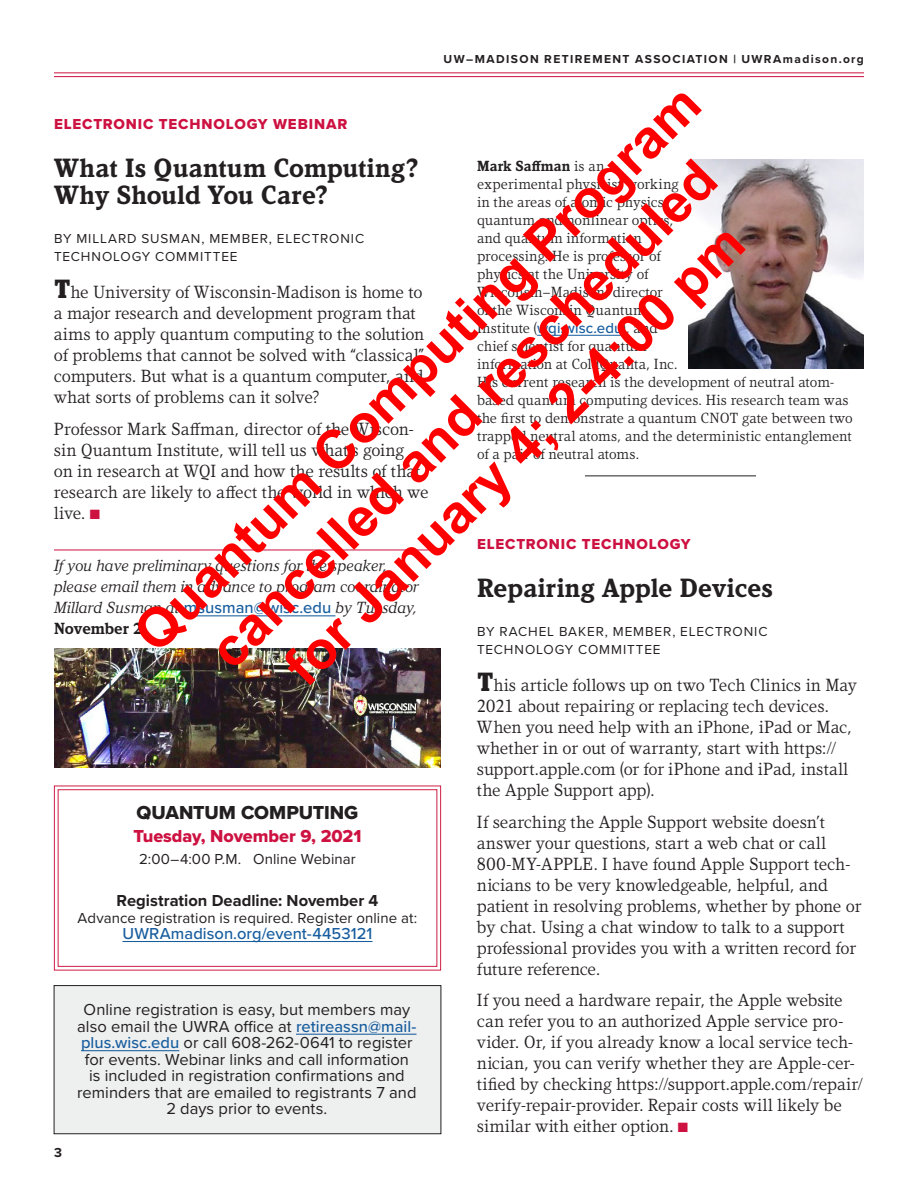
<style>
.page{position:relative;width:918px;height:1188px;background:#fff}
.page>*{position:absolute;margin:0;border:0;box-sizing:border-box;transform-origin:0 0}
.t1{font:700 54px/64.8px "Arial";color:#f00;text-align:center}
.HED3-KandalBold-18-1{font:700 27px/27px "Kandal";letter-spacing:.005em;color:#231f20}
.t2{font:19.5px "Proxima Nova Extrabld";letter-spacing:-.005em;color:#231f20}
.TEXTPLUS-Kandal-Book{font:18px/21px "Kandal";letter-spacing:-.005em;color:#231f20}
.t3{font:18px "Proxima Nova Extrabld";color:#cd1141}
.t4{font:16.5px/16.5px "Proxima Nova";letter-spacing:.005em;color:#231f20;text-align:center}
.FOLLOW-KandalBookIta{font:italic 16.5px/21px "Kandal";color:#231f20}
.TEXT-KandalBook-12-1{font:700 16.5px "Proxima Nova";color:#231f20}
.hyperlink_style{font:500 16.5px "Proxima Nova";letter-spacing:.005em;color:#175d9e}
.CAPTION-KandalBold-1{font:15px/18px "Kandal";letter-spacing:.005em;color:#231f20}
.t5{font:15px "Proxima Nova";letter-spacing:.005em;color:#231f20}
.KICKER-ProximaBlk-Re{font:15px "Proxima Nova Extrabld";letter-spacing:.06em;color:#cd1141}
.BYLINE-ProximaReg-9{font:13.5px/18px "Proxima Nova";letter-spacing:.065em;color:#231f20}
.t6{font:700 13.5px "Proxima Nova";color:#231f20}
.t7{font:700 12px "Proxima Nova";letter-spacing:.115em;color:#231f20}
.s1{font-weight:900;font-size:27px}
.s2{color:#cd1141}
.s3{font-weight:700}
.s4{font-family:"Proxima Nova";font-weight:500;color:#175d9e}
.s5{font-family:"Proxima Nova";font-weight:500;font-style:normal;color:#175d9e}
.s6{font-weight:700;font-style:normal}
.s7{font-weight:500;color:#175d9e}
</style>
<div class="page">
<hr style="left:54px;top:72px;width:810px;height:1px;background:#cd1141">
<hr style="left:54px;top:76px;width:810px;height:1px;background:#cd1141">
<hr style="left:54px;top:550px;width:387px;height:1px;background:#cd1141">
<hr style="left:184px;top:615px;width:151px;height:1px;background:#175d9e">
<hr style="left:537px;top:335px;width:86px;height:1px;background:#175d9e">
<hr style="left:585px;top:476px;width:171px;height:1px;background:#231f20">
<img style="left:688px;top:159px;width:176px;height:210px">
<svg style="left:54px;top:785px;width:387px;height:186px"></svg>
<div style="left:58px;top:789px;width:379px;height:178px;border:1px solid #cf1e45"></div>
<div style="left:54px;top:985px;width:387px;height:149px;background:#eeefef"></div>
<img style="left:54px;top:648px;width:387px;height:120px">
<p class="t7" style="left:444px;top:51px;width:422px">UW–MADISON RETIREMENT ASSOCIATION | UWRAmadison.org</p>
<h1 class="t1" style="left:121px;top:619px;width:775px;rotate:-45deg">Quantum Computing Program cancelled and rescheduled for January 4; 2-4:00 pm</h1>
<p class="KICKER-ProximaBlk-Re" style="left:54px;top:113px;width:295px">ELECTRONIC TECHNOLOGY WEBINAR</p>
<p class="HED3-KandalBold-18-1" style="left:54px;top:154px;width:366px">What Is Quantum Computing?<br>Why Should You Care?</p>
<p class="BYLINE-ProximaReg-9" style="left:54px;top:229px;width:312px">BY MILLARD SUSMAN, MEMBER, ELECTRONIC<br>TECHNOLOGY COMMITTEE</p>
<p class="TEXTPLUS-Kandal-Book" style="left:54px;top:282px;width:372px"><span class="s1">T</span>he University of Wisconsin-Madison is home to a major research and development program that aims to apply quantum computing to the solution of problems that cannot be solved with “classical” computers. But what is a quantum computer, and what sorts of problems can it solve?</p>
<p class="TEXTPLUS-Kandal-Book" style="left:54px;top:418px;width:376px">Professor Mark Saffman, director of the Wiscon&shy;sin Quantum Institute, will tell us what’s going<br>on in research at WQI and how the results of that research are likely to affect the world in which we live. <span class="s2">■</span></p>
<p class="CAPTION-KandalBold-1" style="left:477px;top:157px;width:377px"><span class="s3">Mark Saffman</span> is an<br>experimental physicist working<br>in the areas of atomic physics,<br>quantum and nonlinear optics,<br>and quantum information<br>processing. He is professor of<br>physics at the University of<br>Wisconsin–Madison, director<br>of the Wisconsin Quantum<br>Institute (<span class="s4">wqi.wisc.edu</span>), and<br>chief scientist for quantum<br>information at ColdQuanta, Inc.<br>His current research is the development of neutral atom&shy;based quantum computing devices. His research team was the first to demonstrate a quantum CNOT gate between two trapped neutral atoms, and the deterministic entanglement of a pair of neutral atoms.</p>
<p class="KICKER-ProximaBlk-Re" style="left:477px;top:533px;width:215px">ELECTRONIC TECHNOLOGY</p>
<p class="HED3-KandalBold-18-1" style="left:477px;top:574px;width:298px">Repairing Apple Devices</p>
<p class="BYLINE-ProximaReg-9" style="left:477px;top:622px;width:292px">BY RACHEL BAKER, MEMBER, ELECTRONIC<br>TECHNOLOGY COMMITTEE</p>
<p class="TEXTPLUS-Kandal-Book" style="left:477px;top:675px;width:382px"><span class="s1">T</span>his article follows up on two Tech Clinics in May 2021 about repairing or replacing tech devices.<br>When you need help with an iPhone, iPad or Mac, whether in or out of warranty, start with https:// support.apple.com (or for iPhone and iPad, install the Apple Support app).</p>
<p class="TEXTPLUS-Kandal-Book" style="left:477px;top:811px;width:386px">If searching the Apple Support website doesn’t answer your questions, start a web chat or call 800-MY-APPLE. I have found Apple Support tech&shy;nicians to be very knowledgeable, helpful, and patient in resolving problems, whether by phone or by chat. Using a chat window to talk to a support professional provides you with a written record for future reference.</p>
<p class="TEXTPLUS-Kandal-Book" style="left:477px;top:990px;width:387px">If you need a hardware repair, the Apple website can refer you to an authorized Apple service pro&shy;vider. Or, if you already know a local service tech&shy;nician, you can verify whether they are Apple-cer&shy;tified by checking https://support.apple.com/repair/ verify-repair-provider. Repair costs will likely be similar with either option. <span class="s2">■</span></p>
<p class="FOLLOW-KandalBookIta" style="left:54px;top:555px;width:366px">If you have preliminary questions for the speaker, please email them in advance to program coordinator Millard Susman at <span class="s5">msusman@wisc.edu</span> by Tuesday, <span class="s6">November 2</span>.</p>
<p class="t2" style="left:137px;top:798px;width:223px">QUANTUM COMPUTING</p>
<p class="t3" style="left:134px;top:822px;width:229px">Tuesday, November 9, 2021</p>
<p class="t5" style="left:139px;top:848px;width:218px">2:00–4:00 P.M. Online Webinar</p>
<p class="TEXT-KandalBook-12-1" style="left:117px;top:888px;width:263px">Registration Deadline: November 4</p>
<p class="t5" style="left:78px;top:906px;width:341px">Advance registration is required. Register online at:</p>
<p class="hyperlink_style" style="left:122px;top:921px;width:252px">UWRAmadison.org/event-4453121</p>
<p class="t4" style="left:77px;top:1001px;width:341px">Online registration is easy, but members may also email the UWRA office at <span class="s7">retireassn@mail&shy;plus.wisc.edu</span> or call 608-262-0641 to register for events. Webinar links and call information is included in registration confirmations and reminders that are emailed to registrants 7 and 2 days prior to events.</p>
<p class="t6" style="left:54px;top:1142px;width:9px">3</p>
</div>
